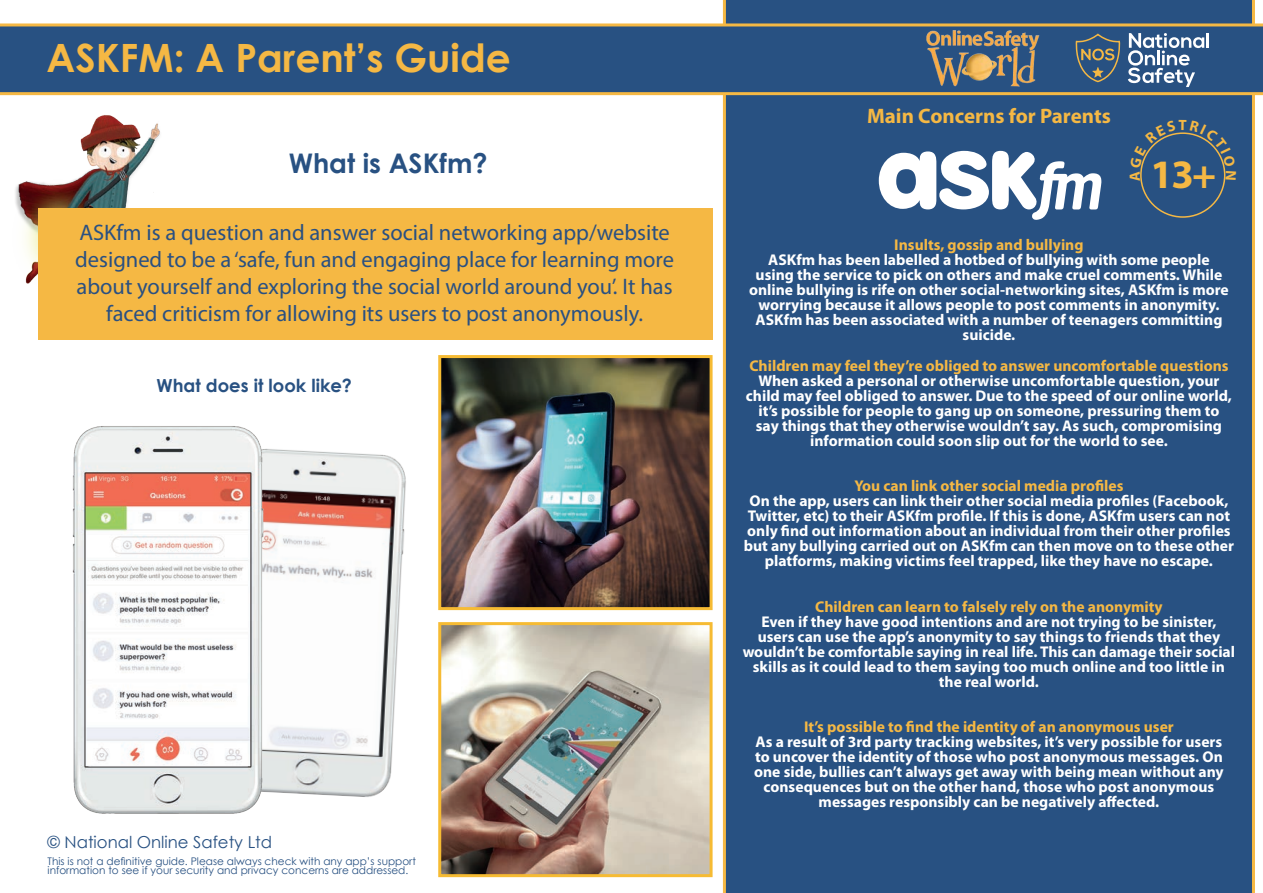
<style>
.page{position:relative;width:1263px;height:893px;background:#fff}
.page>*{position:absolute;margin:0;border:0;box-sizing:border-box;transform-origin:0 0}
.t1{font:700 40.5px "Myriad Pro";color:#f5b844}
.t2{font:700 39px "Century Gothic";color:#f5b844}
.t3{font:700 27px "Century Gothic";color:#285182}
.t4{font:22.5px/27px "Myriad Pro";color:#295082;text-align:center}
.t5{font:700 21px "Myriad Pro";color:#f5b844}
.t6{font:700 18px "Century Gothic";color:#285182}
.t7{font:16.5px "Century Gothic";color:#285182}
.t8{font:700 15.6px/15px "Myriad Pro";color:#fff;text-align:center}
.t9{font:700 15.6px "Myriad Pro";color:#f5b844}
.t10{font:10.5px/9px "Century Gothic";color:#285182}
</style>
<div class="page">
<img style="left:15px;top:115px;width:145px;height:169px">
<div style="left:38px;top:208px;width:674px;height:132px;background:#f5b844"></div>
<div style="left:723px;top:0;width:532px;height:893px;background:#285182"></div>
<svg style="left:0;top:23px;width:1263px;height:72px;background:#3c5b7c"></svg>
<hr style="left:1206px;top:33px;width:3px;height:15px;background:#fff">
<svg style="left:1128px;top:33px;width:76px;height:54px"></svg>
<svg style="left:1075px;top:33px;width:46px;height:58px;background:#4a6277"></svg>
<img style="left:923px;top:29px;width:118px;height:58px">
<img style="left:442px;top:626px;width:266px;height:247px">
<div style="left:438px;top:622px;width:274px;height:255px;border:3px solid #f6bb33"></div>
<img style="left:442px;top:359px;width:266px;height:247px">
<div style="left:438px;top:355px;width:274px;height:255px;border:3px solid #f6bb33"></div>
<svg style="left:879px;top:151px;width:222px;height:69px"></svg>
<img style="left:279px;top:449px;width:127px;height:348px">
<img style="left:72px;top:426px;width:207px;height:388px">
<div style="left:1130px;top:120px;width:106px;height:61px;background:#285182"></div>
<h2 class="t2" style="left:47px;top:28px;width:466px">ASKFM: A Parent’s Guide</h2>
<h3 class="t3" style="left:289px;top:143px;width:200px">What is ASKfm?</h3>
<p class="t4" style="left:75px;top:219px;width:600px">ASKfm is a question and answer social networking app/website designed to be a ‘safe, fun and engaging place for learning more about yourself and exploring the social world around you’. It has faced criticism for allowing its users to post anonymously.</p>
<p class="t6" style="left:157px;top:372px;width:197px">What does it look like?</p>
<p class="t7" style="left:48px;top:830px;width:226px">© National Online Safety Ltd</p>
<p class="t10" style="left:48px;top:856px;width:370px">This is not a definitive guide. Please always check with any app’s support information to see if your security and privacy concerns are addressed.</p>
<h3 class="t5" style="left:867px;top:104px;width:245px">Main Concerns for Parents</h3>
<h1 class="t1" style="left:1150px;top:151px;width:67px">13+</h1>
<p class="t9" style="left:894px;top:236px;width:191px">Insults, gossip and bullying</p>
<p class="t8" style="left:749px;top:252px;width:481px">ASKfm has been labelled a hotbed of bullying with some people using the service to pick on others and make cruel comments. While online bullying is rife on other social-networking sites, ASKfm is more worrying because it allows people to post comments in anonymity.<br>ASKfm has been associated with a number of teenagers committing suicide.</p>
<p class="t9" style="left:749px;top:357px;width:481px">Children may feel they’re obliged to answer uncomfortable questions</p>
<p class="t8" style="left:746px;top:373px;width:488px">When asked a personal or otherwise uncomfortable question, your child may feel obliged to answer. Due to the speed of our online world, it’s possible for people to gang up on someone, pressuring them to say things that they otherwise wouldn’t say. As such, compromising information could soon slip out for the world to see.</p>
<p class="t9" style="left:854px;top:477px;width:271px">You can link other social media profiles</p>
<p class="t8" style="left:744px;top:494px;width:492px">On the app, users can link their other social media profiles (Facebook, Twitter, etc) to their ASKfm profile. If this is done, ASKfm users can not only find out information about an individual from their other profiles but any bullying carried out on ASKfm can then move on to these other platforms, making victims feel trapped, like they have no escape.</p>
<p class="t9" style="left:815px;top:598px;width:349px">Children can learn to falsely rely on the anonymity</p>
<p class="t8" style="left:743px;top:614px;width:494px">Even if they have good intentions and are not trying to be sinister, users can use the app’s anonymity to say things to friends that they wouldn’t be comfortable saying in real life. This can damage their social skills as it could lead to them saying too much online and too little in the real world.</p>
<p class="t9" style="left:804px;top:718px;width:371px">It’s possible to find the identity of an anonymous user</p>
<p class="t8" style="left:754px;top:735px;width:471px">As a result of 3rd party tracking websites, it’s very possible for users to uncover the identity of those who post anonymous messages. On one side, bullies can’t always get away with being mean without any consequences but on the other hand, those who post anonymous messages responsibly can be negatively affected.</p>
</div>
